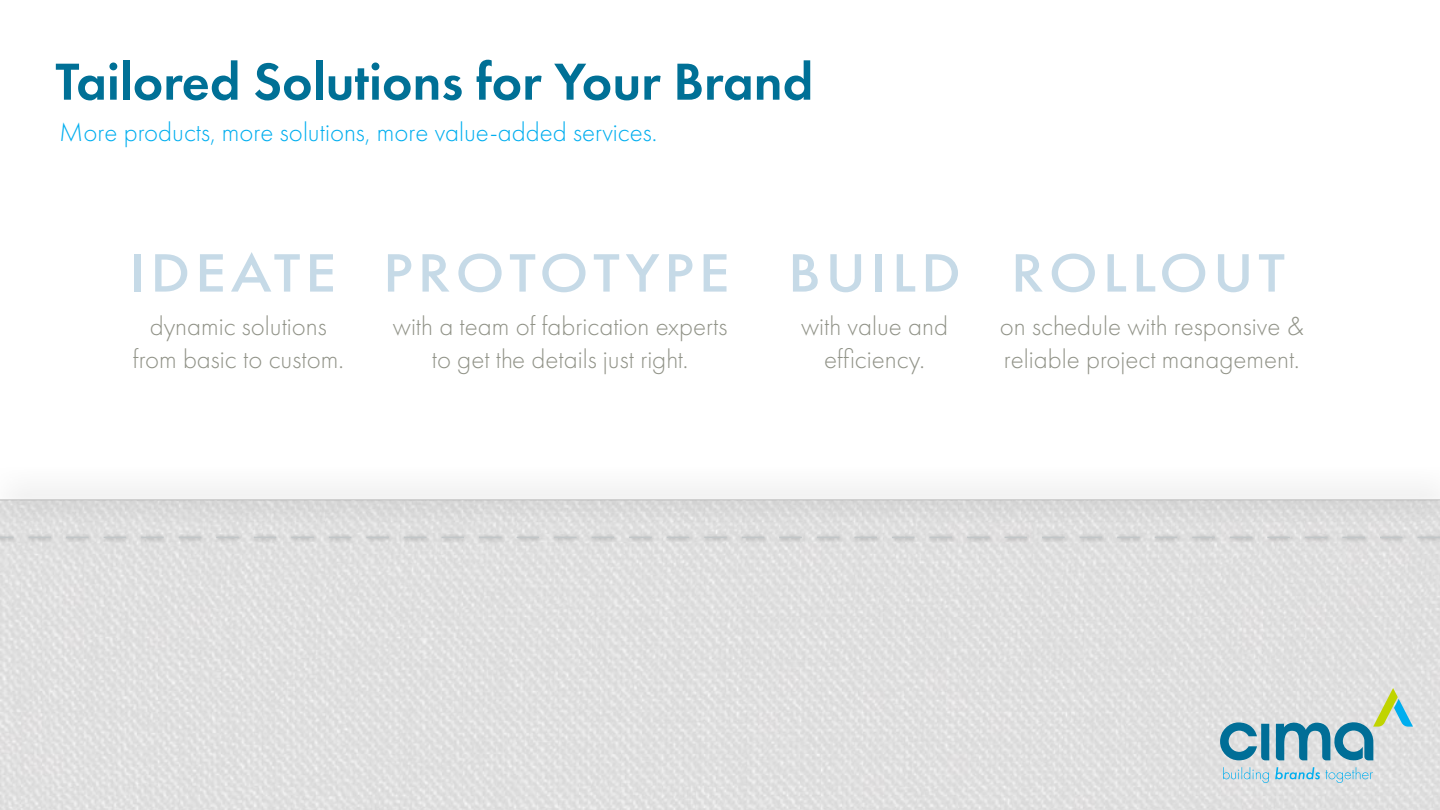
<style>
.page{position:relative;width:1440px;height:810px;background:#fff}
.page>*{position:absolute;margin:0;border:0;box-sizing:border-box;transform-origin:0 0}
.t1{font:500 56.03px "Futura PT";letter-spacing:.075em;color:#c6dae7;scale:1.11 1}
.t2{font:600 54px "Futura PT";color:#007096}
.t3{font:300 27px/32.4px "Futura PT";color:#919388;text-align:center}
.t4{font:300 27px "Futura PT";color:#00aeef}
</style>
<div class="page">
<img style="left:0;top:524px;width:1440px;height:286px">
<svg style="left:1223px;top:767px;width:46px;height:16px"></svg>
<svg style="left:1275px;top:767px;width:98px;height:16px;background:#bbd7e2"></svg>
<svg style="left:1276px;top:688px;width:137px;height:73px;background:#aec8ca"></svg>
<svg style="left:1220px;top:722px;width:49px;height:38px;background:#6ba4ba"></svg>
<div style="left:0;top:533px;width:1440px;height:10px;background:#000;opacity:.33"></div>
<svg style="left:0;top:537px;width:1440px;height:1px"></svg>
<svg style="left:0;top:490px;width:1440px;height:34px;fill:#dedede"></svg>
<hr style="left:0;top:500px;width:1440px;height:1px;background:#bababa">
<h2 class="t2" style="left:56px;top:48px;width:759px">Tailored Solutions for Your Brand</h2>
<p class="t4" style="left:59px;top:116px;width:600px">More products, more solutions, more value-added services.</p>
<h1 class="t1" style="left:129px;top:239px;width:1043px">IDEATE PROTOTYPE BUILD ROLLOUT</h1>
<p class="t3" style="left:133px;top:310px;width:212px">dynamic solutions from basic to custom.</p>
<p class="t3" style="left:393px;top:310px;width:336px">with a team of fabrication experts to get the details just right.</p>
<p class="t3" style="left:801px;top:310px;width:148px">with value and efficiency.</p>
<p class="t3" style="left:1000px;top:310px;width:305px;text-align:left">on schedule with responsive &amp; reliable project management.</p>
</div>
